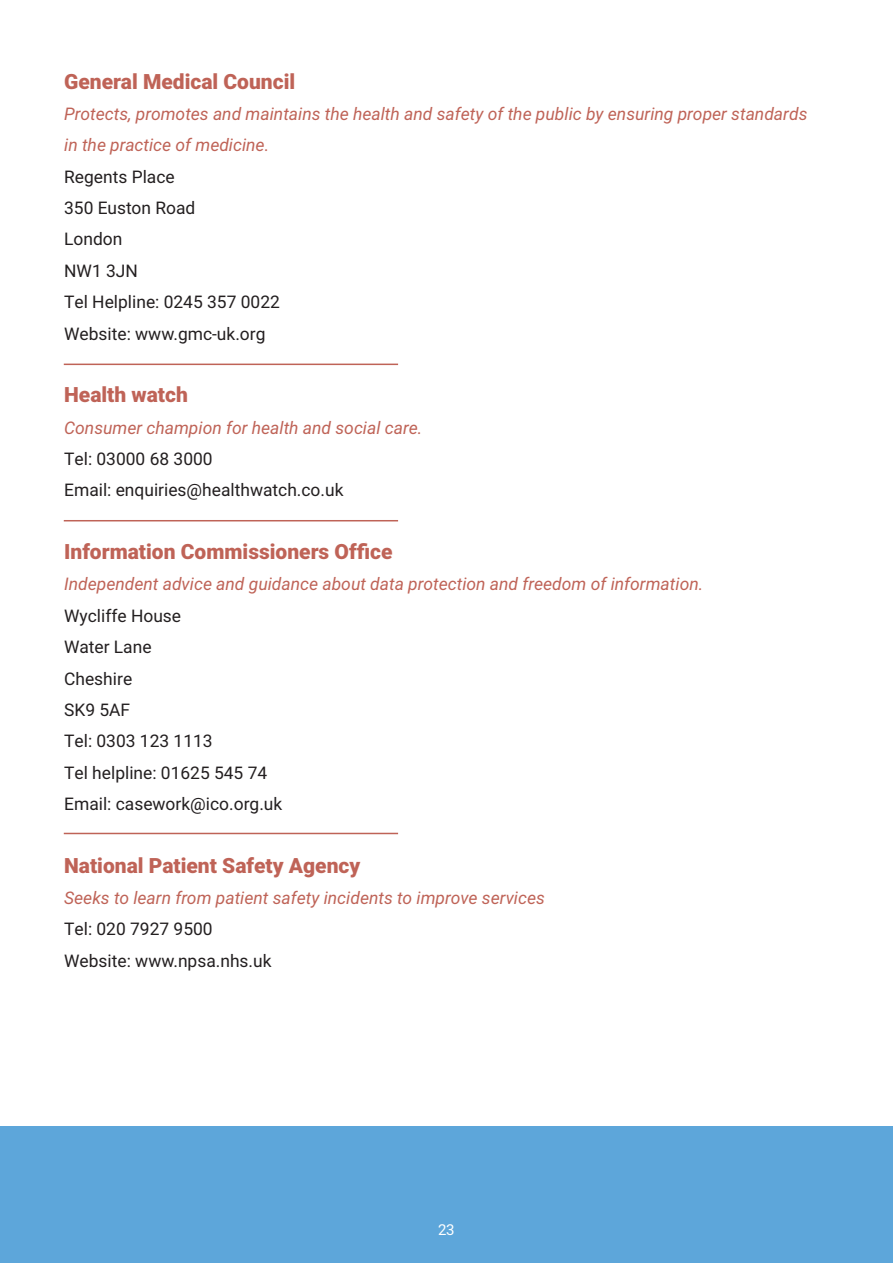
<style>
.page{position:relative;width:893px;height:1263px;background:#fff}
.page>*{position:absolute;margin:0;border:0;box-sizing:border-box;transform-origin:0 0}
.t1{font:900 21px "Roboto";color:#bf6357}
.t2{font:italic 17.4px/31.3px "Roboto";color:#bf6357}
.t3{font:17.4px/31.3px "Roboto";color:#231f20}
.t4{font:15px "Roboto";color:#fff}
</style>
<div class="page">
<hr style="left:64px;top:364px;width:334px;height:1px;background:#bf6357">
<hr style="left:64px;top:520px;width:334px;height:1px;background:#bf6357">
<hr style="left:64px;top:833px;width:334px;height:1px;background:#bf6357">
<div style="left:0;top:1127px;width:893px;height:136px;background:#5da6da"></div>
<p class="t1" style="left:64px;top:69px;width:233px">General Medical Council</p>
<p class="t2" style="left:64px;top:98px;width:745px">Protects, promotes and maintains the health and safety of the public by ensuring proper standards in the practice of medicine.</p>
<p class="t3" style="left:64px;top:161px;width:217px">Regents Place<br>350 Euston Road<br>London<br>NW1 3JN<br>Tel Helpline: 0245 357 0022<br>Website: www.gmc-uk.org</p>
<p class="t1" style="left:64px;top:383px;width:125px">Health watch</p>
<p class="t2" style="left:64px;top:412px;width:360px">Consumer champion for health and social care.</p>
<p class="t3" style="left:64px;top:443px;width:281px">Tel: 03000 68 3000<br>Email: enquiries@healthwatch.co.uk</p>
<p class="t1" style="left:64px;top:539px;width:330px">Information Commissioners Office</p>
<p class="t2" style="left:64px;top:569px;width:641px">Independent advice and guidance about data protection and freedom of information.</p>
<p class="t3" style="left:64px;top:600px;width:220px">Wycliffe House<br>Water Lane<br>Cheshire<br>SK9 5AF<br>Tel: 0303 123 1113<br>Tel helpline: 01625 545 74<br>Email: casework@ico.org.uk</p>
<p class="t1" style="left:64px;top:853px;width:298px">National Patient Safety Agency</p>
<p class="t2" style="left:64px;top:882px;width:482px">Seeks to learn from patient safety incidents to improve services</p>
<p class="t3" style="left:64px;top:914px;width:209px">Tel: 020 7927 9500<br>Website: www.npsa.nhs.uk</p>
<p class="t4" style="left:438px;top:1221px;width:18px">23</p>
</div>
